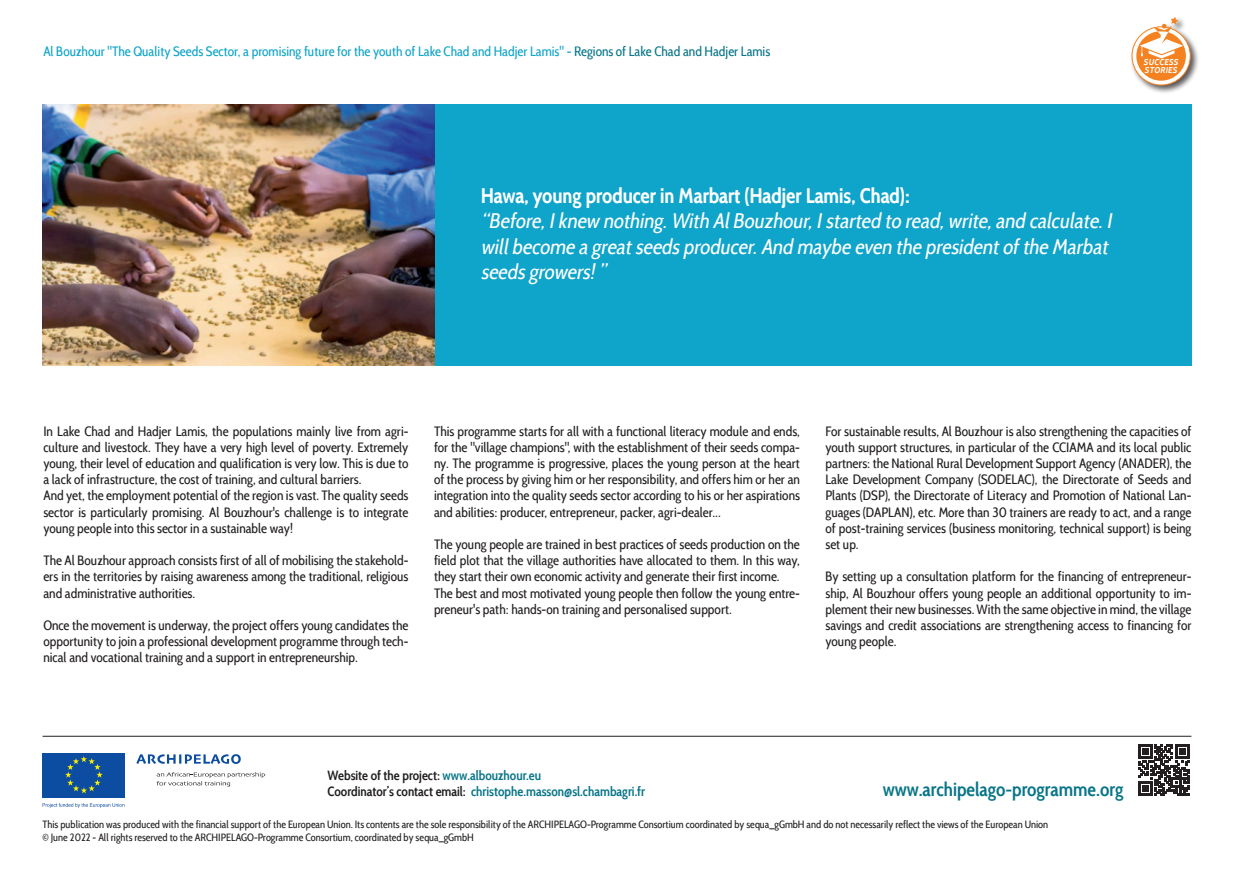
<style>
.page{position:relative;width:1234px;height:872px;background:#fff}
.page>*{position:absolute;margin:0;border:0;box-sizing:border-box;transform-origin:0 0}
.t1{font:italic 21px/25.2px "Cabin Condensed";color:#fff}
.t2{font:700 21px "Cabin Condensed";color:#fff}
.t3{font:600 19.35px "Cabin Condensed";color:#087588}
.t4{font:13.5px/16.2px "Cabin Condensed";color:#231f20;text-align:justify}
.t5{font:13.5px "Cabin Condensed";color:#0fa4c9}
.t6{font:600 13.35px/16px "Cabin Condensed";color:#087588}
.t7{font:10.5px/12.6px "Cabin Condensed";color:#231f20}
.t8{font:italic 700 8.4px/7.9px "Cabin";color:#fff}
.s1{color:#087588}
.s2{color:#231f20}
</style>
<div class="page">
<hr style="left:43px;top:736px;width:1148px;height:1px;background:#231f20">
<svg style="left:156px;top:772px;width:109px;height:14px"></svg>
<svg style="left:136px;top:754px;width:105px;height:10px"></svg>
<svg style="left:43px;top:803px;width:81px;height:4px"></svg>
<div style="left:43px;top:752px;width:82px;height:45px;background:#0d4da1"></div>
<svg style="left:65px;top:756px;width:38px;height:37px"></svg>
<svg style="left:1138px;top:744px;width:51px;height:52px"></svg>
<div style="left:434px;top:104px;width:757px;height:262px;background:#0fa4c9"></div>
<div style="left:1129px;top:16px;width:70px;height:79px;background:#231f20;opacity:.75"></div>
<svg style="left:1131px;top:27px;width:58px;height:58px"></svg>
<div style="left:1131px;top:27px;width:59px;height:58px;border:1px solid #f58220;border-radius:50%"></div>
<div style="left:1136px;top:31px;width:49px;height:50px;background:#f58220;border-radius:50%"></div>
<svg style="left:1139px;top:17px;width:43px;height:41px"></svg>
<img style="left:43px;top:104px;width:391px;height:262px">
<p class="t5" style="left:43px;top:43px;width:728px">Al Bouzhour "The Quality Seeds Sector, a promising future for the youth of Lake Chad and Hadjer Lamis" - <span class="s1">Regions of Lake Chad and Hadjer Lamis</span></p>
<p class="t8" style="left:1143px;top:58px;width:36px">SUCCESS<br>STORIES</p>
<h1 class="t2" style="left:480px;top:183px;width:430px">Hawa, young producer in Marbart (Hadjer Lamis, Chad):</h1>
<h1 class="t1" style="left:480px;top:208px;width:636px">“Before,Iknew nothing.With AlBouzhour,Istarted to read,write,and calculate.I willbecome a greatseedsproducer.And maybe even the presidentofthe Marbat seedsgrowers!”</h1>
<p class="t4" style="left:43px;top:422px;width:366px;text-align:left">In Lake Chad and Hadjer Lamis, the populations mainly live from agri&shy;culture and livestock. They have a very high level of poverty. Extremely young, their level of education and qualification is very low. This is due to a lack of infrastructure, the cost of training, and cultural barriers.<br>And yet, the employment potential of the region is vast. The quality seeds sector is particularly promising. Al Bouzhour's challenge is to integrate young people into this sector in a sustainable way!</p>
<p class="t4" style="left:43px;top:552px;width:366px">The Al Bouzhour approach consists first of all of mobilising the stakehold&shy;ers in the territories by raising awareness among the traditional, religious and administrative authorities.</p>
<p class="t4" style="left:43px;top:617px;width:366px">Once the movement is underway, the project offers young candidates the opportunity to join a professional development programme through tech&shy;nical and vocational training and a support in entrepreneurship.</p>
<p class="t4" style="left:434px;top:422px;width:367px">This programme starts for all with a functional literacy module and ends, for the "village champions", with the establishment of their seeds compa&shy;ny. The programme is progressive, places the young person at the heart of the process by giving him or her responsibility, and offers him or her an integration into the quality seeds sector according to his or her aspirations and abilities: producer, entrepreneur, packer, agri-dealer...</p>
<p class="t4" style="left:434px;top:536px;width:367px;text-align:left">The young people are trained in best practices of seeds production on the field plot that the village authorities have allocated to them. In this way, they start their own economic activity and generate their first income.<br>The best and most motivated young people then follow the young entre&shy;preneur's path: hands-on training and personalised support.</p>
<p class="t4" style="left:825px;top:422px;width:367px">For sustainable results, Al Bouzhour is also strengthening the capacities of youth support structures, in particular of the CCIAMA and its local public partners: the National Rural Development Support Agency (ANADER), the Lake Development Company (SODELAC), the Directorate of Seeds and Plants (DSP), the Directorate of Literacy and Promotion of National Lan&shy;guages (DAPLAN), etc. More than 30 trainers are ready to act, and a range of post-training services (business monitoring, technical support) is being set up.</p>
<p class="t4" style="left:825px;top:568px;width:367px">By setting up a consultation platform for the financing of entrepreneur&shy;ship, Al Bouzhour offers young people an additional opportunity to im&shy;plement their new businesses. With the same objective in mind, the village savings and credit associations are strengthening access to financing for young people.</p>
<p class="t6" style="left:327px;top:767px;width:319px"><span class="s2">Website of the project:</span> www.albouzhour.eu<br><span class="s2">Coordinator’s contact email:</span> christophe.masson@sl.chambagri.fr</p>
<h2 class="t3" style="left:882px;top:777px;width:242px">www.archipelago-programme.org</h2>
<p class="t7" style="left:43px;top:818px;width:1006px">This publication was produced with the financial support of the European Union. Its contents are the sole responsibility of the ARCHIPELAGO-Programme Consortium coordinated by sequa_gGmbH and do not necessarily reflect the views of the European Union © June 2022 - All rights reserved to the ARCHIPELAGO-Programme Consortium, coordinated by sequa_gGmbH</p>
</div>
